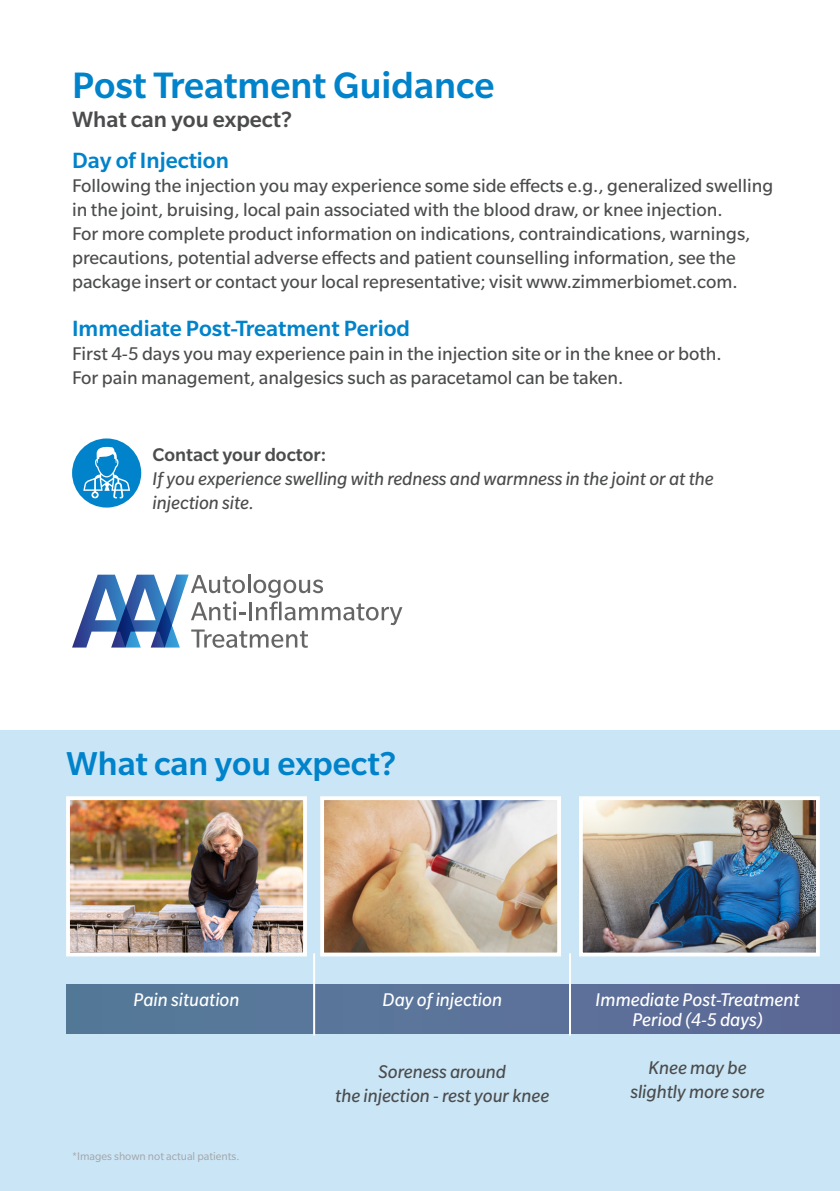
<style>
.page{position:relative;width:840px;height:1191px;background:#fff}
.page>*{position:absolute;margin:0;border:0;box-sizing:border-box;transform-origin:0 0}
.Kopje{font:500 40px "Slate Pro";color:#0083ca}
.Body{font:500 36px "Slate Pro";color:#0083ca}
.Body-2{font:500 24px "Slate Pro";color:#0083ca}
.Body-3{font:500 24px "Slate Pro";color:#4b4c4d}
.Body-4{font:20px/24px "Slate Pro";color:#4b4c4d}
.Body-5{font:italic 20px/24px "Slate Pro";color:#4b4c4d}
.Body-6{font:italic 20px/20px "Slate Pro";color:#fff;text-align:center}
.Body-7{font:500 20px "Slate Pro";color:#4b4c4d}
.t1{font:12px "Slate Pro";color:#a3a4a8}
</style>
<div class="page">
<div style="left:0;top:730px;width:839px;height:461px;background:#cae5f5"></div>
<img style="left:71px;top:801px;width:231px;height:150px">
<div style="left:66px;top:796px;width:241px;height:160px;border:4px solid #fff"></div>
<img style="left:325px;top:801px;width:230px;height:150px">
<div style="left:320px;top:796px;width:240px;height:160px;border:4px solid #fff"></div>
<img style="left:583px;top:801px;width:231px;height:150px">
<div style="left:578px;top:796px;width:241px;height:160px;border:4px solid #fff"></div>
<div style="left:66px;top:985px;width:773px;height:48px;background:#5b7499"></div>
<svg style="left:72px;top:574px;width:330px;height:74px"></svg>
<div style="left:72px;top:438px;width:69px;height:69px;background:#0083ca;border-radius:50%"></div>
<svg style="left:83px;top:444px;width:47px;height:54px"></svg>
<hr style="left:313px;top:953px;width:2px;height:82px;background:#fff">
<hr style="left:568px;top:953px;width:2px;height:82px;background:#fff">
<p class="Kopje" style="left:72px;top:64px;width:423px">Post Treatment Guidance</p>
<p class="Body-3" style="left:72px;top:106px;width:221px">What can you expect?</p>
<p class="Body-2" style="left:72px;top:147px;width:158px">Day of Injection</p>
<p class="Body-4" style="left:72px;top:174px;width:702px">Following the injection you may experience some side effects e.g., generalized swelling in the joint, bruising, local pain associated with the blood draw, or knee injection.<br>For more complete product information on indications, contraindications, warnings, precautions, potential adverse effects and patient counselling information, see the package insert or contact your local representative; visit www.zimmerbiomet.com.</p>
<p class="Body-2" style="left:72px;top:315px;width:339px">Immediate Post-Treatment Period</p>
<p class="Body-4" style="left:72px;top:342px;width:650px">First 4-5 days you may experience pain in the injection site or in the knee or both.</p>
<p class="Body-4" style="left:72px;top:366px;width:552px">For pain management, analgesics such as paracetamol can be taken.</p>
<p class="Body-7" style="left:152px;top:444px;width:175px">Contact your doctor:</p>
<p class="Body-5" style="left:152px;top:466px;width:562px">If you experience swelling with redness and warmness in the joint or at the injection site.</p>
<p class="Body" style="left:66px;top:744px;width:331px">What can you expect?</p>
<p class="Body-6" style="left:133px;top:989px;width:107px">Pain situation</p>
<p class="t1" style="left:72px;top:1150px;width:169px">*Images shown not actual patients.</p>
<p class="Body-6" style="left:382px;top:989px;width:121px">Day of injection</p>
<p class="Body-5" style="left:378px;top:1059px;width:129px">Soreness around</p>
<p class="Body-5" style="left:335px;top:1083px;width:215px">the injection - rest your knee</p>
<p class="Body-6" style="left:595px;top:989px;width:205px">Immediate Post-Treatment<br>Period (4-5 days)</p>
<p class="Body-5" style="left:648px;top:1055px;width:99px">Knee may be</p>
<p class="Body-5" style="left:630px;top:1079px;width:136px">slightly more sore</p>
</div>
